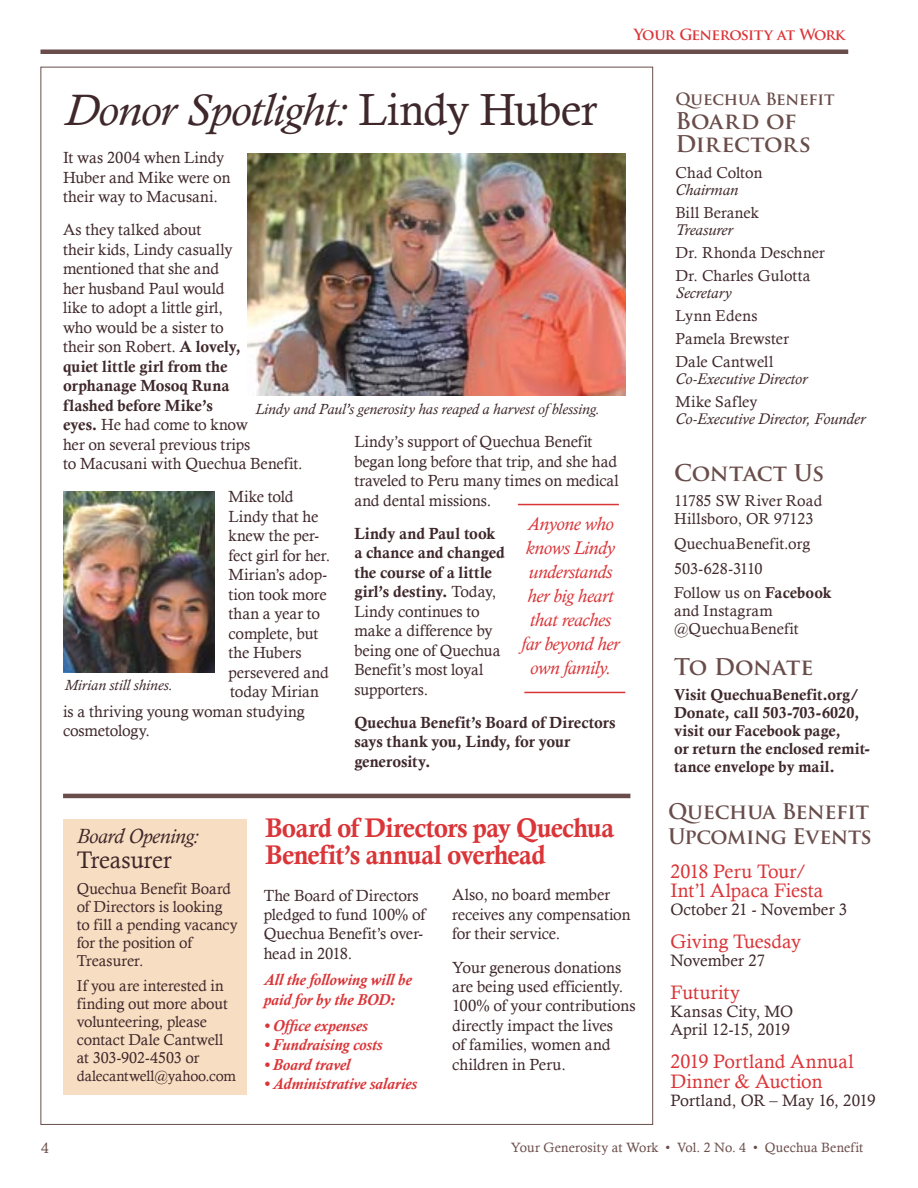
<style>
.page{position:relative;width:918px;height:1188px;background:#fff}
.page>*{position:absolute;margin:0;border:0;box-sizing:border-box;transform-origin:0 0}
.t1{font:italic 45px "Calisto";letter-spacing:-.015em;color:#3f282b}
.t2{font:27px/27px "Calis MT Bol";letter-spacing:-.03em;color:#da3538}
.t3{font:24px "Calisto";letter-spacing:-.005em;color:#3f282b}
.t4{font:700 22.5px/22.5px "Trajan Pro";letter-spacing:-.01em;color:#694d4a}
.t5{font:700 21px/25.2px "Trajan Pro";letter-spacing:-.02em;color:#694d4a}
.t6{font:italic 21px "Calisto";letter-spacing:-.01em;color:#3f282b}
.t7{font:19.5px/19.5px "Calisto";letter-spacing:.005em;color:#da3538}
.t8{font:italic 18.75px/24px "Calisto";letter-spacing:-.01em;color:#da3538;text-align:center}
.t9{font:16.5px/18px "Calisto";letter-spacing:.005em;color:#3f282b}
.t10{font:700 16.5px "Trajan Pro";letter-spacing:-.01em;color:#694d4a}
.t11{font:16.2px/19.5px "Calisto";letter-spacing:-.005em;color:#3f282b}
.t12{font:16.2px/19.5px "Calis MT Bol";color:#3f282b}
.t13{font:italic 700 16.2px/19.5px "Calisto";letter-spacing:-.01em;color:#da3538}
.t14{font:15.75px/18px "Calisto";color:#3f282b}
.t15{font:15.75px/18px "Calis MT Bol";color:#3f282b}
.t16{font:italic 15.75px "Calisto";letter-spacing:.005em;color:#3f282b}
.t17{font:italic 15px "Calisto";letter-spacing:.005em;color:#3f282b}
.t18{font:15px "Calisto";letter-spacing:-.01em;color:#3f282b}
.t19{font:700 15px "Trajan Pro";letter-spacing:-.055em;color:#da3538}
.t20{font:15px "Calisto";color:#694d4a}
.t21{font:13.5px "Calisto";letter-spacing:.01em;color:#694d4a}
.s1{font-style:normal}
.s2{font-family:"Calis MT Bol"}
.s3{font-family:"Calisto"}
</style>
<div class="page">
<hr style="left:40px;top:50px;width:808px;height:4px;background:#694d4a">
<img style="left:248px;top:153px;width:378px;height:242px">
<hr style="left:63px;top:794px;width:567px;height:4px;background:#694d4a">
<div style="left:63px;top:819px;width:183px;height:276px;background:#f7ddc1"></div>
<img style="left:63px;top:492px;width:152px;height:181px">
<hr style="left:518px;top:504px;width:101px;height:1px;background:#da3538">
<hr style="left:524px;top:692px;width:101px;height:1px;background:#da3538">
<p class="t19" style="left:634px;top:26px;width:213px">Your Generosity at Work</p>
<h1 class="t1" style="left:65px;top:84px;width:534px">Donor Spotlight: <span class="s1">Lindy Huber</span></h1>
<p class="t11" style="left:63px;top:148px;width:169px">It was 2004 when Lindy<br>Huber and Mike were on their way to Macusani.</p>
<p class="t11" style="left:63px;top:220px;width:179px">As they talked about<br>their kids, Lindy casually mentioned that she and her husband Paul would like to adopt a little girl, who would be a sister to their son Robert. <span class="s2">A lovely,</span></p>
<p class="t12" style="left:63px;top:356px;width:168px;text-align:justify">quiet little girl from the orphanage Mosoq Runa flashed before Mike’s</p>
<p class="t11" style="left:63px;top:415px;width:241px"><span class="s2">eyes.</span> He had come to know<br>her on several previous trips<br>to Macusani with Quechua Benefit.</p>
<p class="t11" style="left:228px;top:487px;width:67px">Mike told</p>
<p class="t11" style="left:228px;top:506px;width:91px">Lindy that he</p>
<p class="t11" style="left:228px;top:526px;width:92px">knew the per-</p>
<p class="t11" style="left:228px;top:545px;width:103px">fect girl for her.</p>
<p class="t11" style="left:228px;top:565px;width:100px">Mirian’s adop-</p>
<p class="t11" style="left:228px;top:584px;width:100px">tion took more</p>
<p class="t11" style="left:228px;top:604px;width:93px">than a year to</p>
<p class="t11" style="left:228px;top:623px;width:91px">complete, but</p>
<p class="t11" style="left:228px;top:643px;width:75px">the Hubers</p>
<p class="t11" style="left:228px;top:662px;width:102px">persevered and</p>
<p class="t11" style="left:230px;top:682px;width:90px">today Mirian</p>
<p class="t11" style="left:63px;top:701px;width:243px">is a thriving young woman studying</p>
<p class="t11" style="left:63px;top:721px;width:89px">cosmetology.</p>
<p class="t17" style="left:255px;top:400px;width:346px">Lindy and Paul’s generosity has reaped a harvest of blessing.</p>
<p class="t11" style="left:354px;top:432px;width:266px">Lindy’s support of Quechua Benefit began long before that trip, and she had traveled to Peru many times on medical and dental missions.</p>
<p class="t12" style="left:354px;top:524px;width:152px">Lindy and Paul took a chance and changed the course of a little girl’s destiny. <span class="s3">Today,</span></p>
<p class="t11" style="left:354px;top:601px;width:148px">Lindy continues to make a difference by being one of Quechua<br>Benefit’s most loyal supporters.</p>
<p class="t12" style="left:354px;top:713px;width:263px">Quechua Benefit’s Board of Directors says thank you, Lindy, for your generosity.</p>
<p class="t8" style="left:522px;top:512px;width:99px">Anyone who knows Lindy understands her big heart that reaches far beyond her own family.</p>
<p class="t17" style="left:65px;top:677px;width:109px">Mirian still shines.</p>
<p class="t10" style="left:676px;top:88px;width:160px">Quechua Benefit</p>
<h3 class="t4" style="left:676px;top:110px;width:137px">Board of<br>Directors</h3>
<p class="t14" style="left:676px;top:164px;width:88px">Chad Colton</p>
<p class="t16" style="left:676px;top:180px;width:64px">Chairman</p>
<p class="t14" style="left:676px;top:204px;width:85px">Bill Beranek</p>
<p class="t16" style="left:676px;top:220px;width:59px">Treasurer</p>
<p class="t14" style="left:676px;top:241px;width:151px;line-height:23.2px">Dr. Rhonda Deschner<br>Dr. Charles Gulotta</p>
<p class="t16" style="left:676px;top:283px;width:58px">Secretary</p>
<p class="t14" style="left:676px;top:304px;width:115px;line-height:23.2px">Lynn Edens<br>Pamela Brewster<br>Dale Cantwell</p>
<p class="t16" style="left:676px;top:369px;width:133px">Co-Executive Director</p>
<p class="t14" style="left:676px;top:393px;width:84px">Mike Safley</p>
<p class="t16" style="left:676px;top:409px;width:191px">Co-Executive Director, Founder</p>
<h3 class="t4" style="left:674px;top:462px;width:152px">Contact Us</h3>
<p class="t14" style="left:674px;top:492px;width:150px">11785 SW River Road<br>Hillsboro, OR 97123</p>
<p class="t14" style="left:674px;top:531px;width:159px;line-height:24.8px">QuechuaBenefit.org<br>503-628-3110<br>Follow us on <span class="s2">Facebook</span></p>
<p class="t14" style="left:674px;top:602px;width:126px">and Instagram @QuechuaBenefit</p>
<h3 class="t4" style="left:674px;top:656px;width:141px">To Donate</h3>
<p class="t15" style="left:674px;top:685px;width:198px">Visit QuechuaBenefit.org/<br>Donate, call 503-703-6020, visit our Facebook page,<br>or return the enclosed remit&shy;tance envelope by mail.</p>
<p class="t6" style="left:77px;top:824px;width:124px">Board Opening:</p>
<h3 class="t3" style="left:77px;top:846px;width:96px">Treasurer</h3>
<p class="t14" style="left:77px;top:879px;width:163px">Quechua Benefit Board of Directors is looking to fill a pending vacancy for the position of<br>Treasurer.</p>
<p class="t14" style="left:77px;top:976px;width:152px">If you are interested in finding out more about volunteering, please contact Dale Cantwell at 303-902-4503 or</p>
<p class="t18" style="left:77px;top:1067px;width:161px">dalecantwell@yahoo.com</p>
<h2 class="t2" style="left:266px;top:814px;width:350px">Board of Directors pay Quechua<br>Benefit’s annual overhead</h2>
<p class="t11" style="left:264px;top:885px;width:163px">The Board of Directors pledged to fund 100% of<br>Quechua Benefit’s over&shy;head in 2018.</p>
<p class="t13" style="left:264px;top:970px;width:149px">All the following will be paid for by the BOD:</p>
<p class="t13" style="left:264px;top:1016px;width:105px">• Office expenses</p>
<p class="t13" style="left:264px;top:1035px;width:120px">• Fundraising costs</p>
<p class="t13" style="left:264px;top:1055px;width:88px">• Board travel</p>
<p class="t13" style="left:264px;top:1074px;width:155px">• Administrative salaries</p>
<p class="t11" style="left:452px;top:885px;width:180px">Also, no board member receives any compensation for their service.</p>
<p class="t11" style="left:452px;top:957px;width:185px">Your generous donations are being used efficiently.<br>100% of your contributions directly impact the lives<br>of families, women and children in Peru.</p>
<p class="t5" style="left:668px;top:799px;width:205px">Quechua Benefit<br>Upcoming Events</p>
<p class="t7" style="left:670px;top:861px;width:155px">2018 Peru Tour/<br>Int’l Alpaca Fiesta</p>
<p class="t9" style="left:670px;top:901px;width:178px">October 21 - November 3</p>
<p class="t7" style="left:670px;top:932px;width:132px">Giving Tuesday</p>
<p class="t9" style="left:670px;top:952px;width:96px">November 27</p>
<p class="t7" style="left:670px;top:983px;width:71px">Futurity</p>
<p class="t9" style="left:670px;top:1003px;width:124px">Kansas City, MO<br>April 12-15, 2019</p>
<p class="t7" style="left:670px;top:1052px;width:185px">2019 Portland Annual<br>Dinner &amp; Auction</p>
<p class="t9" style="left:670px;top:1091px;width:207px">Portland, OR – May 16, 2019</p>
<p class="t20" style="left:41px;top:1139px;width:9px">4</p>
<p class="t21" style="left:511px;top:1140px;width:354px">Your Generosity at Work • Vol. 2 No. 4 • Quechua Benefit</p>
</div>
